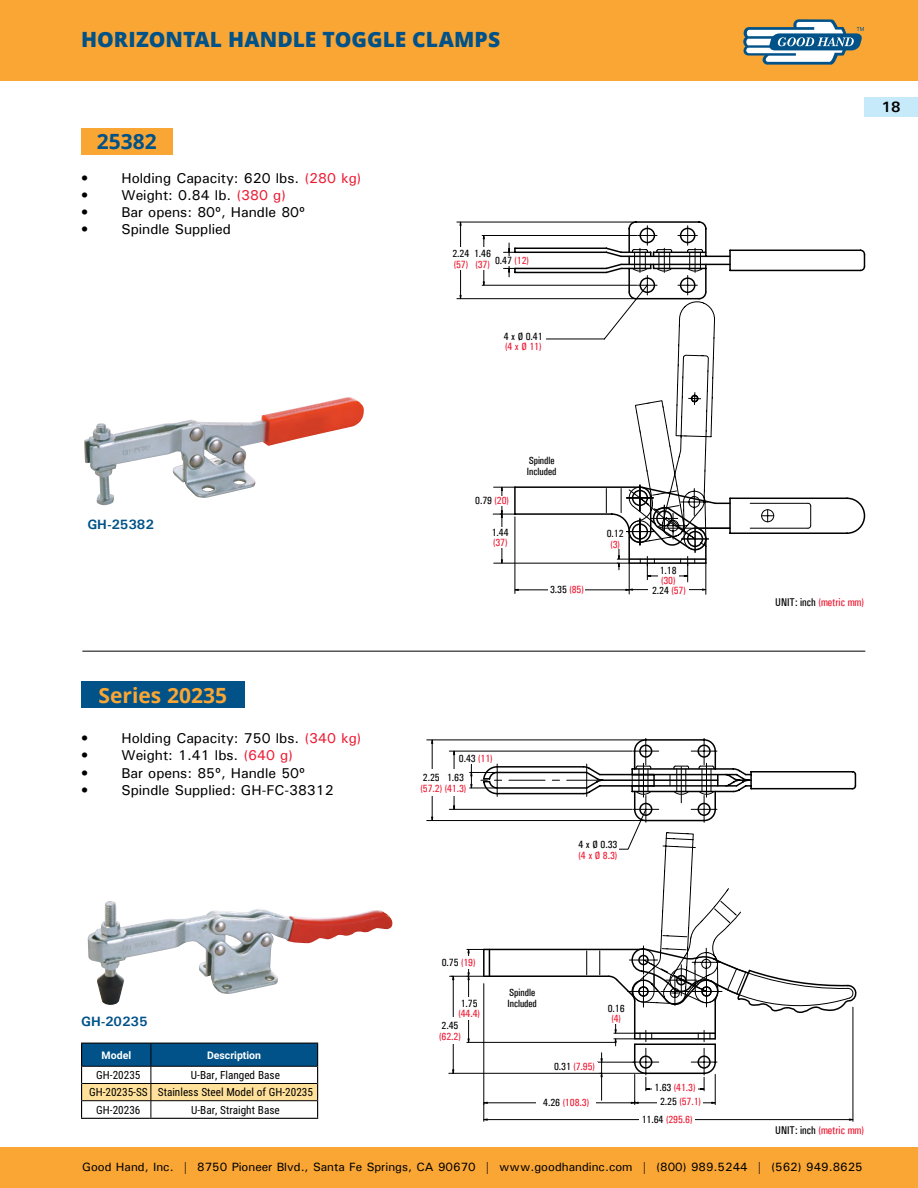
<style>
.page{position:relative;width:918px;height:1188px;background:#fff}
.page>*{position:absolute;margin:0;border:0;box-sizing:border-box;transform-origin:0 0}
.t1{font:800 21px "Open Sans";color:#005288}
.t2{font:700 21px "Open Sans";color:#faa634}
.t3{font:700 21px "Open Sans";color:#005288}
.t4{font:700 15px "Univers";color:#000}
.t5{font:500 14.25px "Univers";color:#000}
.t6{font:700 13.5px "Univers";color:#005288}
.t7{font:500 12px "Univers";color:#000}
.t8{font:11.25px "Roboto Condensed";color:#000}
.t9{font:500 11.25px "Univers Condensed";color:#ed1b33}
.t10{font:500 10.5px/10.5px "Univers Condensed";color:#000}
.t11{font:500 10.5px/9.9px "Univers Condensed";color:#ed1b33;text-align:center}
.t12{font:700 10.5px "Roboto";color:#fff}
.s1{color:#ed1b33}
.s2{color:#000}
</style>
<div class="page">
<div style="left:0;top:1148px;width:918px;height:40px;background:#faa634"></div>
<div style="left:0;top:0;width:918px;height:81px;background:#faa634"></div>
<svg style="left:743px;top:19px;width:121px;height:46px"></svg>
<div style="left:864px;top:97px;width:54px;height:20px;background:#c7eafb"></div>
<div style="left:81px;top:128px;width:92px;height:26px;background:#faa634"></div>
<img style="left:84px;top:397px;width:280px;height:109px">
<svg style="left:457px;top:221px;width:408px;height:373px"></svg>
<div style="left:605px;top:529px;width:20px;height:20px;background:#fff"></div>
<div style="left:549px;top:584px;width:36px;height:10px;background:#fff"></div>
<div style="left:494px;top:256px;width:36px;height:10px;background:#fff"></div>
<div style="left:474px;top:496px;width:36px;height:10px;background:#fff"></div>
<div style="left:658px;top:565px;width:20px;height:21px;background:#fff"></div>
<div style="left:649px;top:586px;width:40px;height:9px;background:#fff"></div>
<div style="left:490px;top:527px;width:20px;height:21px;background:#fff"></div>
<div style="left:502px;top:327px;width:42px;height:29px;background:#fff"></div>
<div style="left:450px;top:248px;width:22px;height:22px;background:#fff"></div>
<div style="left:472px;top:248px;width:21px;height:22px;background:#fff"></div>
<div style="left:521px;top:454px;width:42px;height:23px;background:#fff"></div>
<hr style="left:82px;top:651px;width:783px;height:1px;background:#000">
<div style="left:81px;top:682px;width:164px;height:26px;background:#005288"></div>
<hr style="left:81px;top:1118px;width:70px;height:1px;background:#000">
<hr style="left:151px;top:1118px;width:167px;height:1px;background:#000">
<svg style="left:81px;top:1043px;width:237px;height:75px"></svg>
<img style="left:88px;top:901px;width:305px;height:104px">
<svg style="left:427px;top:738px;width:430px;height:384px"></svg>
<div style="left:577px;top:839px;width:42px;height:22px;background:#fff"></div>
<div style="left:418px;top:770px;width:27px;height:26px;background:#fff"></div>
<div style="left:442px;top:770px;width:27px;height:26px;background:#fff"></div>
<div style="left:437px;top:1018px;width:27px;height:26px;background:#fff"></div>
<div style="left:456px;top:997px;width:26px;height:23px;background:#fff"></div>
<div style="left:639px;top:1113px;width:56px;height:12px;background:#fff"></div>
<div style="left:552px;top:1062px;width:45px;height:10px;background:#fff"></div>
<div style="left:458px;top:754px;width:36px;height:10px;background:#fff"></div>
<div style="left:436px;top:956px;width:46px;height:12px;background:#fff"></div>
<div style="left:605px;top:1003px;width:23px;height:21px;background:#fff"></div>
<div style="left:658px;top:1095px;width:45px;height:12px;background:#fff"></div>
<div style="left:652px;top:1081px;width:46px;height:12px;background:#fff"></div>
<div style="left:536px;top:1096px;width:60px;height:12px;background:#fff"></div>
<div style="left:501px;top:987px;width:42px;height:22px;background:#fff"></div>
<h1 class="t1" style="left:81px;top:23px;width:421px">HORIZONTAL HANDLE TOGGLE CLAMPS</h1>
<h1 class="t3" style="left:97px;top:127px;width:61px">25382</h1>
<p class="t5" style="left:81px;top:169px;width:282px">• Holding Capacity: 620 lbs. <span class="s1">(280 kg)</span></p>
<p class="t5" style="left:81px;top:186px;width:207px">• Weight: 0.84 lb. <span class="s1">(380 g)</span></p>
<p class="t5" style="left:81px;top:203px;width:225px">• Bar opens: 80º, Handle 80º</p>
<p class="t5" style="left:81px;top:220px;width:152px">• Spindle Supplied</p>
<p class="t10" style="left:474px;top:248px;width:18px">1.46</p>
<p class="t11" style="left:475px;top:259px;width:16px">(37)</p>
<p class="t10" style="left:452px;top:249px;width:18px">2.24</p>
<p class="t11" style="left:454px;top:259px;width:16px">(57)</p>
<p class="t10" style="left:495px;top:256px;width:35px">0.47 <span class="s1">(12)</span></p>
<p class="t10" style="left:504px;top:331px;width:40px">4 x Ø 0.41</p>
<p class="t11" style="left:505px;top:342px;width:38px">(4 x Ø 11)</p>
<p class="t4" style="left:882px;top:98px;width:20px">18</p>
<p class="t6" style="left:87px;top:516px;width:68px">GH-25382</p>
<h1 class="t2" style="left:99px;top:680px;width:130px">Series 20235</h1>
<p class="t5" style="left:81px;top:729px;width:282px">• Holding Capacity: 750 lbs. <span class="s1">(340 kg)</span></p>
<p class="t5" style="left:81px;top:746px;width:214px">• Weight: 1.41 lbs. <span class="s1">(640 g)</span></p>
<p class="t5" style="left:81px;top:764px;width:225px">• Bar opens: 85º, Handle 50º</p>
<p class="t5" style="left:81px;top:781px;width:254px">• Spindle Supplied: GH-FC-38312</p>
<p class="t6" style="left:81px;top:1013px;width:68px">GH-20235</p>
<p class="t12" style="left:102px;top:1048px;width:31px">Model</p>
<p class="t12" style="left:207px;top:1048px;width:56px">Description</p>
<p class="t8" style="left:96px;top:1067px;width:46px">GH-20235</p>
<p class="t8" style="left:191px;top:1067px;width:91px">U-Bar, Flanged Base</p>
<p class="t8" style="left:89px;top:1084px;width:226px">GH-20235-SS Stainless Steel Model of GH-20235</p>
<p class="t8" style="left:96px;top:1102px;width:46px">GH-20236</p>
<p class="t8" style="left:191px;top:1102px;width:90px">U-Bar, Straight Base</p>
<p class="t10" style="left:475px;top:496px;width:35px">0.79 <span class="s1">(20)</span></p>
<p class="t10" style="left:492px;top:527px;width:18px">1.44</p>
<p class="t11" style="left:493px;top:538px;width:16px">(37)</p>
<p class="t10" style="left:527px;top:455px;width:31px">Spindle<br>Included</p>
<p class="t10" style="left:550px;top:584px;width:35px">3.35 <span class="s1">(85)</span></p>
<p class="t10" style="left:607px;top:529px;width:18px">0.12</p>
<p class="t11" style="left:610px;top:539px;width:11px">(3)</p>
<p class="t10" style="left:660px;top:565px;width:18px">1.18</p>
<p class="t11" style="left:652px;top:576px;width:35px">(30)<br><span class="s2">2.24</span> (57)</p>
<p class="t10" style="left:459px;top:754px;width:35px">0.43 <span class="s1">(11)</span></p>
<p class="t10" style="left:423px;top:772px;width:18px">2.25</p>
<p class="t11" style="left:421px;top:783px;width:47px">(57.2) (41.3)</p>
<p class="t10" style="left:447px;top:772px;width:18px">1.63</p>
<p class="t10" style="left:579px;top:840px;width:40px">4 x Ø 0.33</p>
<p class="t11" style="left:579px;top:850px;width:40px">(4 x Ø 8.3)</p>
<p class="t10" style="left:442px;top:957px;width:35px">0.75 <span class="s1">(19)</span></p>
<p class="t10" style="left:461px;top:998px;width:18px">1.75</p>
<p class="t11" style="left:458px;top:1009px;width:23px">(44.4)</p>
<p class="t10" style="left:442px;top:1020px;width:18px">2.45</p>
<p class="t11" style="left:439px;top:1031px;width:23px">(62.2)</p>
<p class="t10" style="left:507px;top:988px;width:31px">Spindle<br>Included</p>
<p class="t10" style="left:608px;top:1003px;width:18px">0.16</p>
<p class="t11" style="left:611px;top:1014px;width:11px">(4)</p>
<p class="t11" style="left:554px;top:1062px;width:42px"><span class="s2">0.31</span> (7.95)</p>
<p class="t11" style="left:543px;top:1097px;width:47px"><span class="s2">4.26</span> (108.3)</p>
<p class="t11" style="left:655px;top:1082px;width:42px"><span class="s2">1.63</span> (41.3)</p>
<p class="t11" style="left:660px;top:1096px;width:42px"><span class="s2">2.25</span> (57.1)</p>
<p class="t11" style="left:642px;top:1114px;width:52px"><span class="s2">11.64</span> (295.6)</p>
<p class="t9" style="left:775px;top:596px;width:90px"><span class="s2">UNIT: inch</span> (metric mm)</p>
<p class="t9" style="left:775px;top:1124px;width:90px"><span class="s2">UNIT: inch</span> (metric mm)</p>
<p class="t7" style="left:82px;top:1159px;width:782px">Good Hand, Inc. | 8750 Pioneer Blvd., Santa Fe Springs, CA 90670 | www.goodhandinc.com | (800) 989.5244 | (562) 949.8625</p>
</div>
